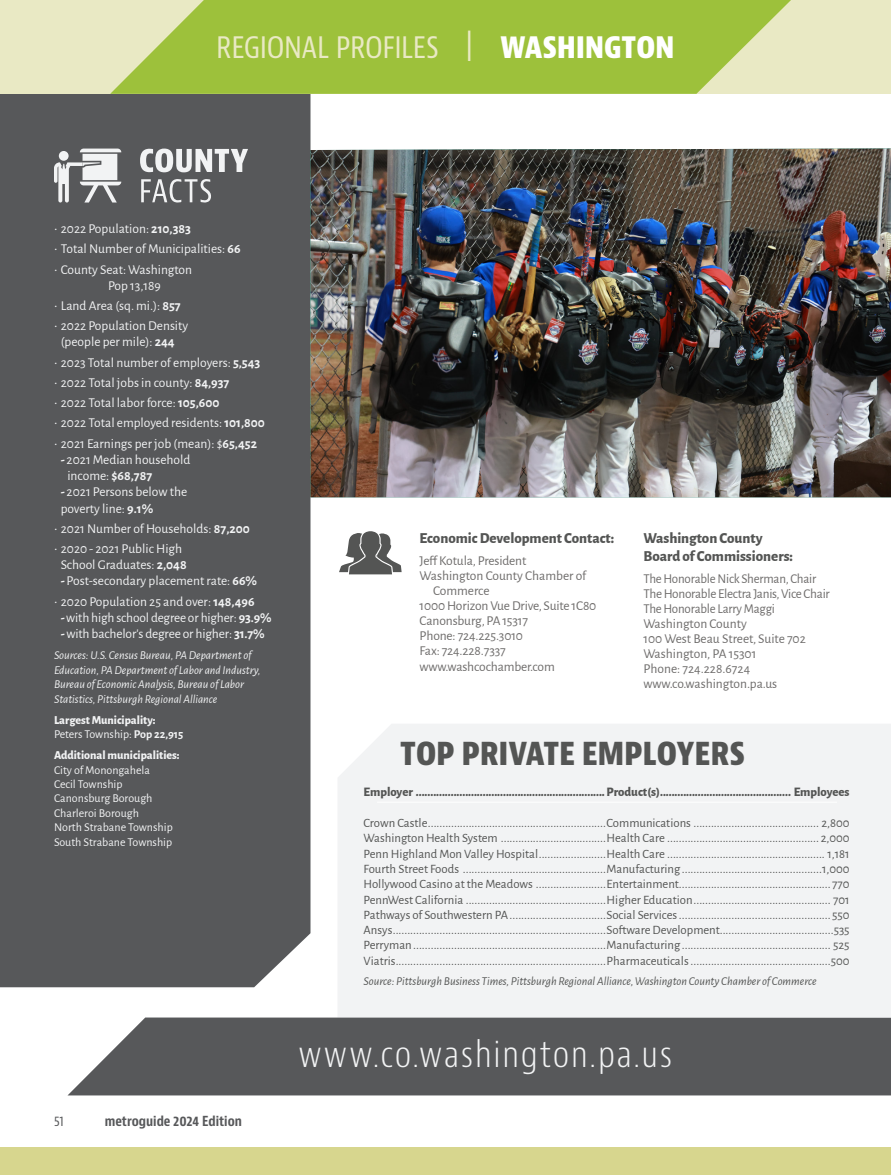
<style>
.page{position:relative;width:891px;height:1175px;background:#fff}
.page>*{position:absolute;margin:0;border:0;box-sizing:border-box;transform-origin:0 0}
.t1{font:300 condensed 36px "Bernino Sans";letter-spacing:.05em;color:#f2f3f4}
.t2{font:700 condensed 33.75px "Bernino Sans";letter-spacing:-.01em;color:#545554}
.GoPlaces_Body{font:condensed 31.5px "Bernino Sans";letter-spacing:-.015em;color:#e9e9c4}
.t3{font:800 15px/18px "Alegreya Sans";color:#545554}
.t4{font:13.5px/16.2px "Alegreya Sans";color:#f2f3f4}
.t5{font:13.5px "Alegreya Sans";letter-spacing:-.01em;color:#6e6c6b}
.t6{font:13.5px/15px "Alegreya Sans";letter-spacing:-.01em;color:#6e6c6b;scale:.96 1}
.t7{font:700 condensed 13.5px "Bernino Sans";color:#57585a}
.t8{font:condensed 13.5px "Bernino Sans";color:#57585a}
.t9{font:12.75px "Alegreya Sans";color:#545554}
.t10{font:800 12.75px "Alegreya Sans";color:#545554}
.t11{font:italic 12px/14.4px "Alegreya Sans";color:#f2f3f4}
.t12{font:12px/14.4px "Alegreya Sans";color:#f2f3f4}
.t13{font:italic 12px "Alegreya Sans";color:#545554}
.t14{font:800 12px/14.4px "Alegreya Sans";color:#f2f3f4}
.s1{font-weight:700;color:#fff}
.s2{font-weight:700}
.s3{font-weight:400}
.s4{font-weight:800}
</style>
<div class="page">
<div style="left:338px;top:724px;width:553px;height:293px;background:#f2f3f4"></div>
<div style="left:0;top:94px;width:310px;height:893px;background:#57585a"></div>
<div style="left:68px;top:1017px;width:823px;height:78px;background:#57585a"></div>
<div style="left:0;top:0;width:891px;height:94px;background:#e9e9c4"></div>
<div style="left:0;top:1148px;width:891px;height:26px;background:#d7d68e"></div>
<img style="left:310px;top:148px;width:581px;height:349px">
<hr style="left:377px;top:801px;width:460px;height:1px;background:#fff">
<svg style="left:54px;top:149px;width:67px;height:53px"></svg>
<svg style="left:339px;top:531px;width:63px;height:43px"></svg>
<svg style="left:141px;top:179px;width:70px;height:23px"></svg>
<svg style="left:140px;top:149px;width:108px;height:23px"></svg>
<svg style="left:110px;top:0;width:681px;height:94px;background:#a7c64e"></svg>
<p class="GoPlaces_Body" style="left:216px;top:27px;width:460px">REGIONAL PROFILES | <span class="s1">WASHINGTON</span></p>
<p class="t4" style="left:54px;top:220px;width:138px">• 2022 Population: <span class="s2">210,383</span></p>
<p class="t4" style="left:54px;top:240px;width:188px">• Total Number of Municipalities: <span class="s2">66</span></p>
<p class="t4" style="left:108px;top:260px;width:86px;text-indent:-54px">• County Seat: Washington<br>Pop 13,189</p>
<p class="t4" style="left:54px;top:297px;width:128px">• Land Area (sq. mi.): <span class="s2">857</span></p>
<p class="t4" style="left:54px;top:317px;width:136px;text-align:center">• 2022 Population Density (people per mile): <span class="s2">244</span></p>
<p class="t4" style="left:54px;top:353px;width:208px">• 2023 Total number of employers: <span class="s2">5,543</span></p>
<p class="t4" style="left:54px;top:374px;width:177px">• 2022 Total jobs in county: <span class="s2">84,937</span></p>
<p class="t4" style="left:54px;top:394px;width:167px">• 2022 Total labor force: <span class="s2">105,600</span></p>
<p class="t4" style="left:54px;top:414px;width:213px">• 2022 Total employed residents: <span class="s2">101,800</span></p>
<p class="t4" style="left:54px;top:434px;width:205px">• 2021 Earnings per job (mean): $<span class="s2">65,452</span></p>
<p class="t4" style="left:67px;top:451px;width:125px;text-indent:-7px"><span class="s2">-</span> 2021 Median household income: <span class="s2">$68,787</span></p>
<p class="t4" style="left:61px;top:483px;width:128px"><span class="s2">-</span> 2021 Persons below the poverty line: <span class="s2">9.1%</span></p>
<p class="t4" style="left:54px;top:520px;width:197px">• 2021 Number of Households: <span class="s2">87,200</span></p>
<p class="t4" style="left:54px;top:540px;width:134px;text-align:center">• 2020 - 2021 Public High<br>School Graduates: <span class="s2">2,048</span></p>
<p class="t4" style="left:61px;top:572px;width:198px"><span class="s2">-</span> Post-secondary placement rate: <span class="s2">66%</span></p>
<p class="t4" style="left:54px;top:592px;width:202px">• 2020 Population 25 and over: <span class="s2">148,496</span></p>
<p class="t4" style="left:61px;top:609px;width:212px"><span class="s2">-</span> with high school degree or higher: <span class="s2">93.9%</span></p>
<p class="t4" style="left:61px;top:625px;width:205px"><span class="s2">-</span> with bachelor’s degree or higher: <span class="s2">31.7%</span></p>
<p class="t11" style="left:54px;top:647px;width:208px">Sources: U.S. Census Bureau, PA Department of Education, PA Department of Labor and Industry, Bureau of Economic Analysis, Bureau of Labor Statistics, Pittsburgh Regional Alliance</p>
<p class="t14" style="left:54px;top:711px;width:131px">Largest Municipality:<br><span class="s3">Peters Township:</span> <span class="s2">Pop 22,915</span></p>
<p class="t12" style="left:54px;top:747px;width:127px"><span class="s4">Additional municipalities:<br></span>City of Monongahela<br>Cecil Township<br>Canonsburg Borough<br>Charleroi Borough<br>North Strabane Township<br>South Strabane Township</p>
<p class="t8" style="left:54px;top:1113px;width:11px">51</p>
<p class="t7" style="left:105px;top:1113px;width:139px">metroguide 2024 Edition</p>
<p class="t3" style="left:420px;top:528px;width:196px">Economic Development Contact:</p>
<p class="t5" style="left:420px;top:551px;width:108px">Jeff Kotula, President</p>
<p class="t5" style="left:420px;top:566px;width:168px">Washington County Chamber of</p>
<p class="t5" style="left:433px;top:581px;width:58px">Commerce</p>
<p class="t5" style="left:420px;top:596px;width:178px">1000 Horizon Vue Drive, Suite 1C80</p>
<p class="t5" style="left:420px;top:611px;width:110px">Canonsburg, PA 15317</p>
<p class="t5" style="left:420px;top:626px;width:105px">Phone: 724.225.3010</p>
<p class="t5" style="left:420px;top:641px;width:88px">Fax: 724.228.7337</p>
<p class="t5" style="left:420px;top:657px;width:137px">www.washcochamber.com</p>
<p class="t3" style="left:643px;top:528px;width:151px">Washington County<br>Board of Commissioners:</p>
<p class="t6" style="left:643px;top:570px;width:182px">The Honorable Nick Sherman, Chair</p>
<p class="t5" style="left:643px;top:584px;width:188px">The Honorable Electra Janis, Vice Chair</p>
<p class="t6" style="left:643px;top:600px;width:171px">The Honorable Larry Maggi<br>Washington County<br>100 West Beau Street, Suite 702<br>Washington, PA 15301<br>Phone: 724.228.6724 www.co.washington.pa.us</p>
<p class="t2" style="left:400px;top:732px;width:347px">TOP PRIVATE EMPLOYERS</p>
<p class="t10" style="left:364px;top:782px;width:488px">Employer .................................................................Product(s)............................................. Employees</p>
<p class="t9" style="left:364px;top:814px;width:488px">Crown Castle.............................................................Communications ........................................... 2,800</p>
<p class="t9" style="left:364px;top:829px;width:488px">Washington Health System ....................................Health Care .................................................... 2,000</p>
<p class="t9" style="left:364px;top:845px;width:488px">Penn Highland Mon Valley Hospital.......................Health Care ...................................................... 1,181</p>
<p class="t9" style="left:364px;top:860px;width:488px">Fourth Street Foods .................................................Manufacturing................................................1,000</p>
<p class="t9" style="left:364px;top:875px;width:488px">Hollywood Casino at the Meadows ........................Entertainment.................................................... 770</p>
<p class="t9" style="left:364px;top:890px;width:488px">PennWest California ................................................Higher Education............................................... 701</p>
<p class="t9" style="left:364px;top:906px;width:487px">Pathways of Southwestern PA.................................Social Services.................................................... 550</p>
<p class="t9" style="left:364px;top:921px;width:488px">Ansys.........................................................................Software Development.......................................535</p>
<p class="t9" style="left:364px;top:936px;width:488px">Perryman..................................................................Manufacturing................................................... 525</p>
<p class="t9" style="left:364px;top:952px;width:487px">Viatris........................................................................Pharmaceuticals................................................500</p>
<p class="t13" style="left:364px;top:973px;width:455px">Source: Pittsburgh Business Times, Pittsburgh Regional Alliance, Washington County Chamber of Commerce</p>
<p class="t1" style="left:298px;top:1031px;width:376px">www.co.washington.pa.us</p>
</div>
